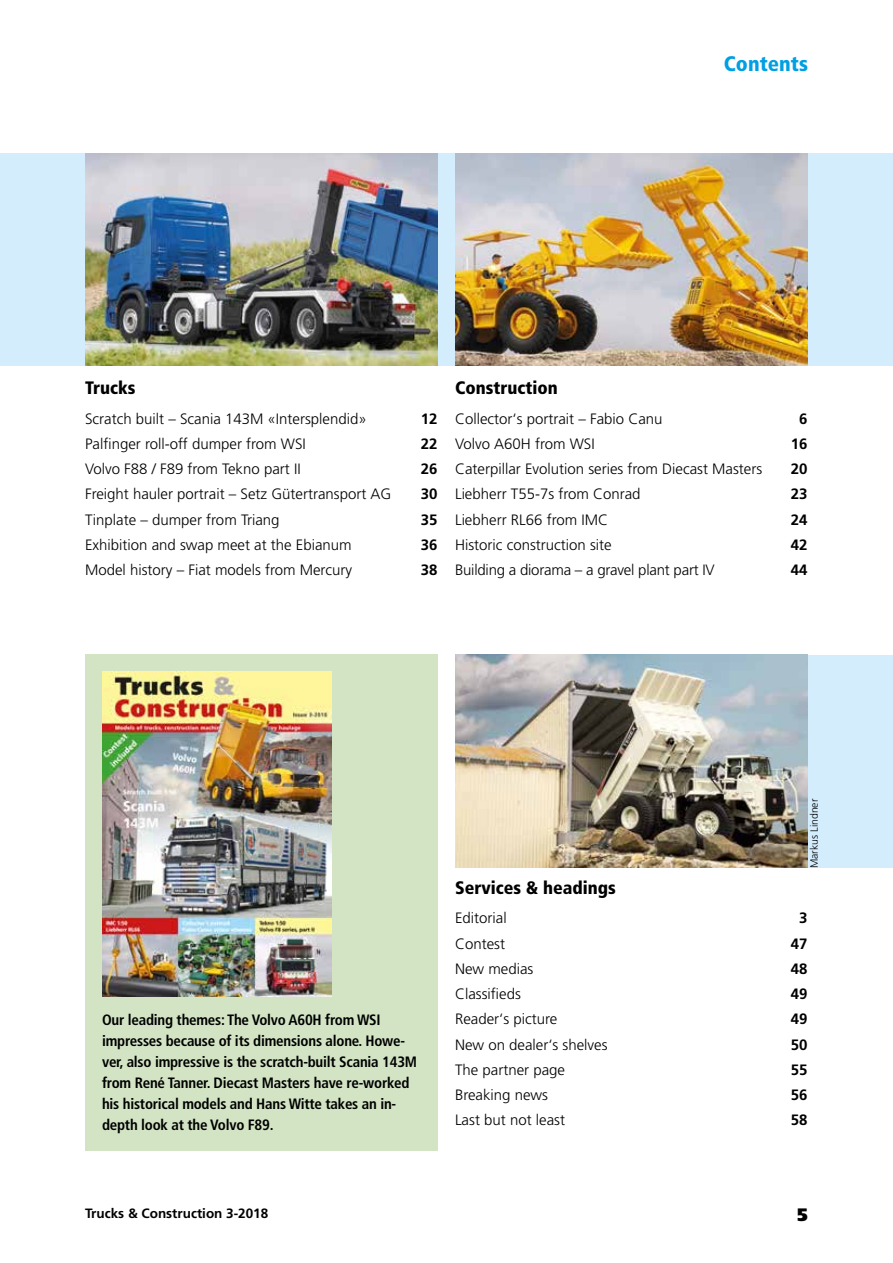
<style>
.page{position:relative;width:893px;height:1263px;background:#fff}
.page>*{position:absolute;margin:0;border:0;box-sizing:border-box;transform-origin:0 0}
.t1{font:900 condensed 21px "Frutiger";color:#009fe3}
.t2{font:900 condensed 18px "Frutiger";color:#000}
.t3{font:900 18px "Frutiger";color:#000}
.t4{font:300 15px "Frutiger";color:#000}
.t5{font:700 condensed 15px/21px "Frutiger";letter-spacing:-.015em;color:#000}
.t6{font:700 15px "Frutiger";color:#000}
.t7{font:700 13.5px "Frutiger";color:#000}
.t8{font:300 10.5px "Frutiger";color:#000}
</style>
<div class="page">
<div style="left:85px;top:655px;width:353px;height:496px;background:#d2e4c4"></div>
<div style="left:455px;top:655px;width:438px;height:212px;background:#d4edfc"></div>
<div style="left:0;top:153px;width:893px;height:213px;background:#d4edfc"></div>
<img style="left:455px;top:655px;width:353px;height:212px">
<img style="left:102px;top:672px;width:230px;height:325px">
<img style="left:455px;top:153px;width:353px;height:213px">
<img style="left:85px;top:153px;width:353px;height:213px">
<h1 class="t1" style="left:724px;top:51px;width:86px">Contents</h1>
<p class="t2" style="left:85px;top:377px;width:52px">Trucks</p>
<p class="t4" style="left:85px;top:410px;width:283px">Scratch built – Scania 143M «Intersplendid»</p>
<p class="t6" style="left:421px;top:410px;width:18px">12</p>
<p class="t4" style="left:85px;top:435px;width:222px">Palfinger roll-off dumper from WSI</p>
<p class="t6" style="left:421px;top:435px;width:18px">22</p>
<p class="t4" style="left:85px;top:460px;width:217px">Volvo F88 / F89 from Tekno part II</p>
<p class="t6" style="left:421px;top:460px;width:18px">26</p>
<p class="t4" style="left:85px;top:486px;width:308px">Freight hauler portrait – Setz Gütertransport AG</p>
<p class="t6" style="left:421px;top:485px;width:18px">30</p>
<p class="t4" style="left:85px;top:511px;width:196px">Tinplate – dumper from Triang</p>
<p class="t6" style="left:421px;top:511px;width:18px">35</p>
<p class="t4" style="left:85px;top:536px;width:268px">Exhibition and swap meet at the Ebianum</p>
<p class="t6" style="left:421px;top:536px;width:18px">36</p>
<p class="t4" style="left:85px;top:561px;width:268px">Model history – Fiat models from Mercury</p>
<p class="t6" style="left:421px;top:561px;width:18px">38</p>
<p class="t2" style="left:455px;top:377px;width:104px">Construction</p>
<p class="t4" style="left:455px;top:410px;width:209px">Collector‘s portrait – Fabio Canu</p>
<p class="t6" style="left:799px;top:410px;width:10px">6</p>
<p class="t4" style="left:455px;top:435px;width:141px">Volvo A60H from WSI</p>
<p class="t6" style="left:791px;top:435px;width:18px">16</p>
<p class="t4" style="left:455px;top:460px;width:309px">Caterpillar Evolution series from Diecast Masters</p>
<p class="t6" style="left:791px;top:460px;width:18px">20</p>
<p class="t4" style="left:455px;top:486px;width:187px">Liebherr T55-7s from Conrad</p>
<p class="t6" style="left:791px;top:485px;width:18px">23</p>
<p class="t4" style="left:455px;top:511px;width:155px">Liebherr RL66 from IMC</p>
<p class="t6" style="left:791px;top:511px;width:18px">24</p>
<p class="t4" style="left:455px;top:536px;width:158px">Historic construction site</p>
<p class="t6" style="left:791px;top:536px;width:18px">42</p>
<p class="t4" style="left:455px;top:561px;width:261px">Building a diorama – a gravel plant part IV</p>
<p class="t6" style="left:791px;top:561px;width:18px">44</p>
<p class="t5" style="left:102px;top:1009px;width:317px">Our leading themes: The Volvo A60H from WSI impresses because of its dimensions alone. Howe&shy;ver, also impressive is the scratch-built Scania 143M from René Tanner. Diecast Masters have re-worked his historical models and Hans Witte takes an in&shy;depth look at the Volvo F89.</p>
<p class="t8" style="left:808px;top:868px;width:71px;rotate:-90deg">Markus Lindner</p>
<p class="t2" style="left:455px;top:877px;width:162px">Services &amp; headings</p>
<p class="t4" style="left:455px;top:910px;width:53px">Editorial</p>
<p class="t6" style="left:799px;top:909px;width:10px">3</p>
<p class="t4" style="left:455px;top:935px;width:52px">Contest</p>
<p class="t6" style="left:791px;top:935px;width:18px">47</p>
<p class="t4" style="left:455px;top:960px;width:80px">New medias</p>
<p class="t6" style="left:791px;top:960px;width:18px">48</p>
<p class="t4" style="left:455px;top:985px;width:67px">Classifieds</p>
<p class="t6" style="left:791px;top:985px;width:18px">49</p>
<p class="t4" style="left:455px;top:1011px;width:104px">Reader‘s picture</p>
<p class="t6" style="left:791px;top:1010px;width:18px">49</p>
<p class="t4" style="left:455px;top:1036px;width:154px">New on dealer‘s shelves</p>
<p class="t6" style="left:791px;top:1036px;width:18px">50</p>
<p class="t4" style="left:455px;top:1061px;width:112px">The partner page</p>
<p class="t6" style="left:791px;top:1061px;width:18px">55</p>
<p class="t4" style="left:455px;top:1086px;width:95px">Breaking news</p>
<p class="t6" style="left:791px;top:1086px;width:18px">56</p>
<p class="t4" style="left:455px;top:1112px;width:112px">Last but not least</p>
<p class="t6" style="left:791px;top:1111px;width:18px">58</p>
<p class="t7" style="left:85px;top:1205px;width:185px">Trucks &amp; Construction 3-2018</p>
<p class="t3" style="left:797px;top:1204px;width:12px">5</p>
</div>
